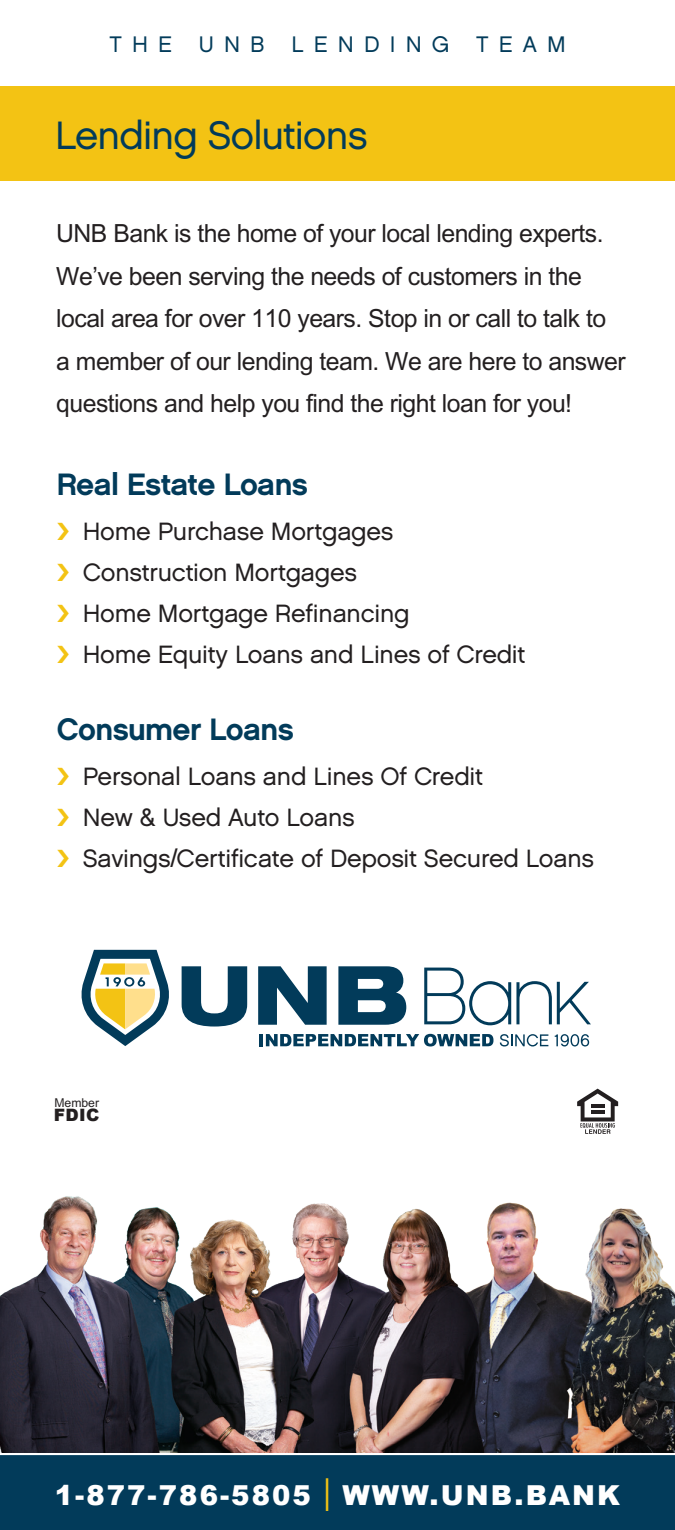
<style>
.page{position:relative;width:675px;height:1530px;background:#fff}
.page>*{position:absolute;margin:0;border:0;box-sizing:border-box;transform-origin:0 0}
.t1{font:39.5px "Chalet London Nineteen Sixty";letter-spacing:-.02em;color:#023b5a}
.t2{font:31px "Chalet New York Nineteen Sixty";letter-spacing:-.02em;color:#023b5a}
.t3{font:900 27.5px "Arial";letter-spacing:.075em;color:#fff}
.t4{font:25px/42.5px "M Arial";letter-spacing:-.02em;color:#231f20}
.t5{font:25px/40.8px "Chalet London Nineteen Sixty";letter-spacing:-.01em;color:#231f20}
.t6{font:22.5px "Chalet London Nineteen Eighty";letter-spacing:.45em;color:#023b5a}
.t7{font:900 17px "Arial";color:#231f20}
.t8{font:12.25px "M Arial";color:#231f20}
.s1{font-family:"Chalet London Nineteen Eighty";font-weight:400;font-size:44px;color:#f3c314}
</style>
<div class="page">
<div style="left:0;top:86px;width:675px;height:95px;background:#f3c314"></div>
<svg style="left:424px;top:968px;width:167px;height:57px"></svg>
<svg style="left:182px;top:966px;width:65px;height:61px"></svg>
<svg style="left:258px;top:966px;width:69px;height:59px"></svg>
<svg style="left:338px;top:966px;width:68px;height:59px"></svg>
<hr style="left:259px;top:1034px;width:4px;height:12px;background:#023b5a">
<svg style="left:266px;top:1034px;width:227px;height:13px"></svg>
<svg style="left:500px;top:1034px;width:48px;height:13px"></svg>
<svg style="left:555px;top:1034px;width:34px;height:13px"></svg>
<svg style="left:82px;top:950px;width:87px;height:96px"></svg>
<svg style="left:577px;top:1089px;width:41px;height:45px"></svg>
<div style="left:0;top:1455px;width:675px;height:75px;background:#023b5a"></div>
<img style="left:0;top:1196px;width:675px;height:257px">
<p class="t6" style="left:109px;top:30px;width:458px">THE UNB LENDING TEAM</p>
<h1 class="t1" style="left:55px;top:111px;width:314px">Lending Solutions</h1>
<p class="t4" style="left:56px;top:212px;width:571px">UNB Bank is the home of your local lending experts.<br>We’ve been serving the needs of customers in the local area for over 110 years. Stop in or call to talk to a member of our lending team. We are here to answer questions and help you find the right loan for you!</p>
<p class="t2" style="left:57px;top:466px;width:253px">Real Estate Loans</p>
<p class="t5" style="left:83px;top:511px;width:444px">Home Purchase Mortgages<br>Construction Mortgages<br>Home Mortgage Refinancing<br>Home Equity Loans and Lines of Credit</p>
<p class="t2" style="left:57px;top:711px;width:239px">Consumer Loans</p>
<p class="t5" style="left:83px;top:756px;width:513px">Personal Loans and Lines Of Credit<br>New &amp; Used Auto Loans<br>Savings/Certificate of Deposit Secured Loans</p>
<p class="t8" style="left:54px;top:1095px;width:46px">Member</p>
<p class="t7" style="left:54px;top:1103px;width:47px">FDIC</p>
<p class="t3" style="left:55px;top:1475px;width:567px">1-877-786-5805 <span class="s1">|</span> WWW.UNB.BANK</p>
</div>
